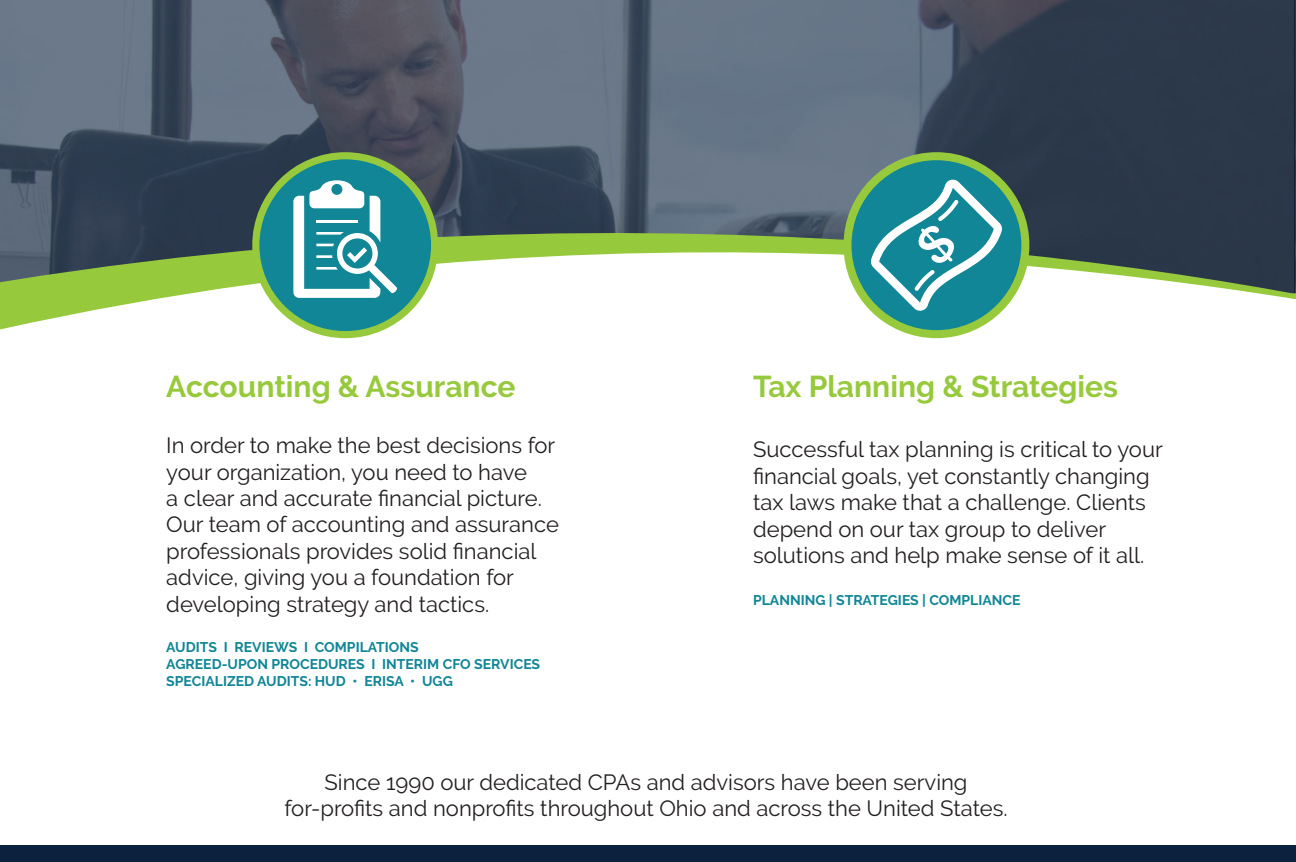
<style>
.page{position:relative;width:1296px;height:862px;background:#fff}
.page>*{position:absolute;margin:0;border:0;box-sizing:border-box;transform-origin:0 0}
.t1{font:700 30px "Raleway";color:#97c93c}
.t2{font:22px/26.4px "Raleway";color:#231f20}
.t3{font:700 14px/16.8px "Raleway";color:#108696}
</style>
<div class="page">
<hr style="left:1294px;top:0;width:1px;height:297px;background:#0b213e">
<svg style="left:0;top:0;width:1294px;height:159px"></svg>
<svg style="left:0;top:159px;width:1294px;height:180px"></svg>
<div style="left:0;top:845px;width:1295px;height:16px;background:#0b213e"></div>
<svg style="left:847px;top:156px;width:178px;height:178px;fill:#108696"></svg>
<div style="left:843px;top:152px;width:186px;height:186px;border:8px solid #97c93c;border-radius:50%"></div>
<svg style="left:870px;top:179px;width:132px;height:132px"></svg>
<svg style="left:1055px;top:161px;width:240px;height:178px"></svg>
<div style="left:256px;top:156px;width:178px;height:178px;background:#108696;border-radius:50%"></div>
<div style="left:252px;top:152px;width:186px;height:186px;border:7px solid #97c93c;border-radius:50%"></div>
<svg style="left:293px;top:180px;width:104px;height:118px"></svg>
<h1 class="t1" style="left:166px;top:368px;width:350px">Accounting &amp; Assurance</h1>
<p class="t2" style="left:166px;top:432px;width:394px">In order to make the best decisions for your organization, you need to have<br>a clear and accurate financial picture.<br>Our team of accounting and assurance professionals provides solid financial advice, giving you a foundation for developing strategy and tactics.</p>
<p class="t3" style="left:166px;top:638px;width:375px">AUDITS I REVIEWS I COMPILATIONS<br>AGREED-UPON PROCEDURES I INTERIM CFO SERVICES<br>SPECIALIZED AUDITS: HUD • ERISA • UGG</p>
<h1 class="t1" style="left:753px;top:368px;width:366px">Tax Planning &amp; Strategies</h1>
<p class="t2" style="left:753px;top:436px;width:411px">Successful tax planning is critical to your financial goals, yet constantly changing tax laws make that a challenge. Clients depend on our tax group to deliver solutions and help make sense of it all.</p>
<p class="t3" style="left:753px;top:592px;width:269px">PLANNING | STRATEGIES | COMPLIANCE</p>
<p class="t2" style="left:284px;top:768px;width:724px;text-align:center">Since 1990 our dedicated CPAs and advisors have been serving for-profits and nonprofits throughout Ohio and across the United States.</p>
</div>
